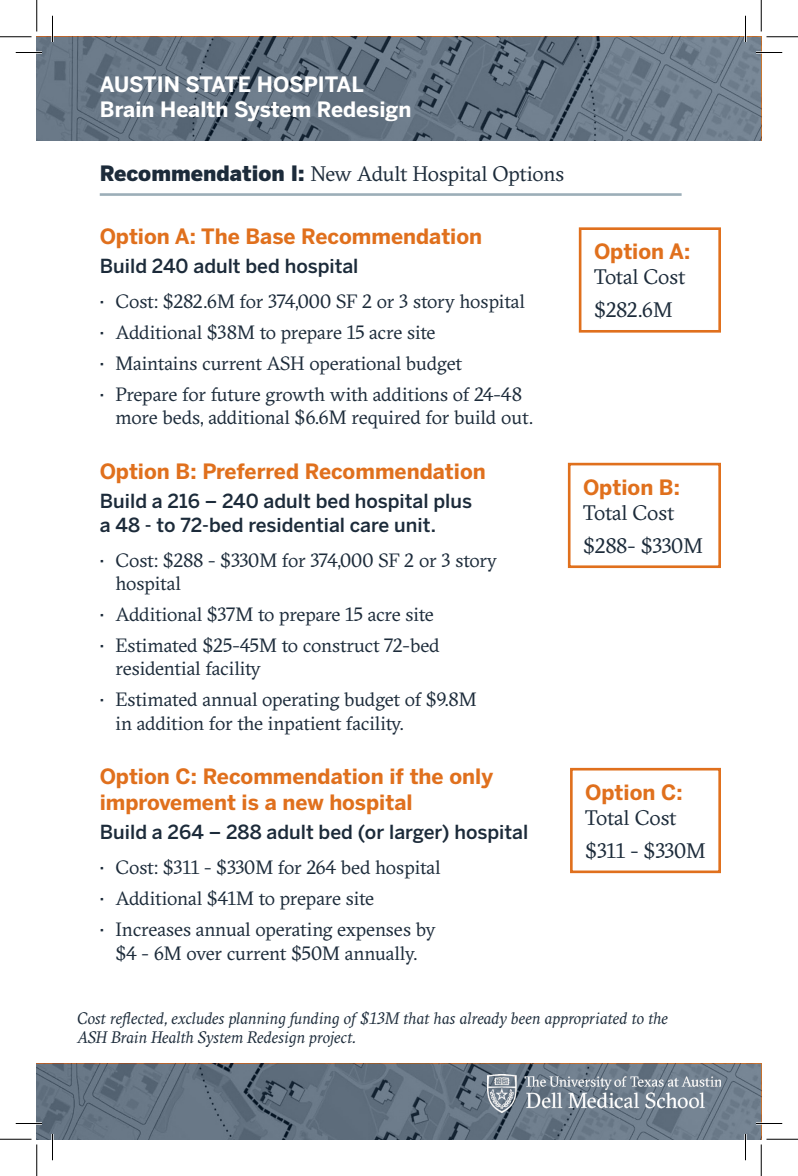
<style>
.page{position:relative;width:798px;height:1176px;background:#fff}
.page>*{position:absolute;margin:0;border:0;box-sizing:border-box;transform-origin:0 0}
.t1{font:700 21px/25.2px "Benton Sans";color:#e0701d}
.t2{font:21px/33.1px "GT Sectra";letter-spacing:-.01em;color:#1c2b3a}
.t3{font:700 21px/25.2px "Benton Sans";color:#fff}
.t4{font:19.25px/23.1px "GT Sectra";letter-spacing:-.01em;color:#1c2b3a}
.t5{font:500 19.25px/23.1px "Benton Sans";color:#1c2b3a}
.t6{font:italic 16.62px/19.9px "GT Sectra";letter-spacing:-.005em;color:#1c2b3a}
.s1{font-family:"Benton Sans";font-weight:900}
</style>
<div class="page">
<svg style="left:37px;top:37px;width:724px;height:104px;background:#657483"></svg>
<div style="left:579px;top:227px;width:142px;height:106px;border:3px solid #e0701d"></div>
<div style="left:568px;top:463px;width:153px;height:105px;border:3px solid #e0701d"></div>
<div style="left:570px;top:768px;width:151px;height:105px;border:3px solid #e0701d"></div>
<hr style="left:100px;top:193px;width:582px;height:3px;background:#9caeb8">
<svg style="left:37px;top:1064px;width:724px;height:75px;background:#637281"></svg>
<img style="left:487px;top:1075px;width:234px;height:38px">
<hr style="left:16px;top:51px;width:26px;height:3px;background:#fff">
<hr style="left:756px;top:51px;width:26px;height:3px;background:#fff">
<hr style="left:16px;top:1122px;width:26px;height:3px;background:#fff">
<hr style="left:756px;top:1122px;width:26px;height:3px;background:#fff">
<hr style="left:51px;top:16px;width:3px;height:26px;background:#fff">
<hr style="left:51px;top:1134px;width:3px;height:26px;background:#fff">
<hr style="left:744px;top:16px;width:3px;height:26px;background:#fff">
<hr style="left:744px;top:1134px;width:3px;height:26px;background:#fff">
<svg style="left:16px;top:52px;width:26px;height:1px"></svg>
<svg style="left:756px;top:52px;width:26px;height:1px"></svg>
<svg style="left:16px;top:1123px;width:26px;height:1px"></svg>
<svg style="left:756px;top:1123px;width:26px;height:1px"></svg>
<svg style="left:52px;top:16px;width:1px;height:26px"></svg>
<svg style="left:52px;top:1134px;width:1px;height:26px"></svg>
<svg style="left:745px;top:16px;width:1px;height:26px"></svg>
<svg style="left:745px;top:1134px;width:1px;height:26px"></svg>
<hr style="left:0;top:36px;width:32px;height:1px;background:#000">
<hr style="left:766px;top:36px;width:32px;height:1px;background:#000">
<hr style="left:0;top:1139px;width:32px;height:1px;background:#000">
<hr style="left:766px;top:1139px;width:32px;height:1px;background:#000">
<hr style="left:36px;top:0;width:1px;height:32px;background:#000">
<hr style="left:36px;top:1144px;width:1px;height:32px;background:#000">
<hr style="left:761px;top:0;width:1px;height:32px;background:#000">
<hr style="left:761px;top:1144px;width:1px;height:32px;background:#000">
<p class="t3" style="left:100px;top:72px;width:313px">AUSTIN STATE HOSPITAL<br>Brain Health System Redesign</p>
<p class="t2" style="left:100px;top:158px;width:466px"><span class="s1">Recommendation I:</span> New Adult Hospital Options</p>
<p class="t1" style="left:100px;top:223px;width:384px">Option A: The Base Recommendation</p>
<p class="t5" style="left:100px;top:254px;width:260px">Build 240 adult bed hospital</p>
<p class="t4" style="left:100px;top:290px;width:427px">• Cost: $282.6M for 374,000 SF 2 or 3 story hospital</p>
<p class="t4" style="left:100px;top:321px;width:337px">• Additional $38M to prepare 15 acre site</p>
<p class="t4" style="left:100px;top:352px;width:364px">• Maintains current ASH operational budget</p>
<p class="t4" style="left:115px;top:383px;width:419px;text-indent:-16px">• Prepare for future growth with additions of 24-48 more beds, additional $6.6M required for build out.</p>
<p class="t1" style="left:100px;top:459px;width:388px">Option B: Preferred Recommendation</p>
<p class="t5" style="left:100px;top:490px;width:374px">Build a 216 – 240 adult bed hospital plus a 48 - to 72-bed residential care unit.</p>
<p class="t4" style="left:115px;top:549px;width:383px;text-indent:-16px">• Cost: $288 - $330M for 374,000 SF 2 or 3 story hospital</p>
<p class="t4" style="left:100px;top:603px;width:336px">• Additional $37M to prepare 15 acre site</p>
<p class="t4" style="left:115px;top:634px;width:326px;text-indent:-16px">• Estimated $25-45M to construct 72-bed residential facility</p>
<p class="t4" style="left:115px;top:688px;width:363px;text-indent:-16px">• Estimated annual operating budget of $9.8M in addition for the inpatient facility.</p>
<p class="t1" style="left:100px;top:764px;width:395px">Option C: Recommendation if the only improvement is a new hospital</p>
<p class="t5" style="left:100px;top:820px;width:430px">Build a 264 – 288 adult bed (or larger) hospital</p>
<p class="t4" style="left:100px;top:856px;width:342px">• Cost: $311 - $330M for 264 bed hospital</p>
<p class="t4" style="left:100px;top:887px;width:276px">• Additional $41M to prepare site</p>
<p class="t4" style="left:100px;top:918px;width:338px;text-align:center">• Increases annual operating expenses by $4 - 6M over current $50M annually.</p>
<p class="t1" style="left:594px;top:239px;width:98px">Option A:</p>
<p class="t2" style="left:594px;top:261px;width:93px">Total Cost $282.6M</p>
<p class="t1" style="left:583px;top:474px;width:98px">Option B:</p>
<p class="t2" style="left:583px;top:496px;width:121px">Total Cost $288- $330M</p>
<p class="t1" style="left:585px;top:779px;width:99px">Option C:</p>
<p class="t2" style="left:585px;top:801px;width:122px">Total Cost $311 - $330M</p>
<p class="t6" style="left:77px;top:1007px;width:592px">Cost reflected, excludes planning funding of $13M that has already been appropriated to the<br>ASH Brain Health System Redesign project.</p>
</div>
